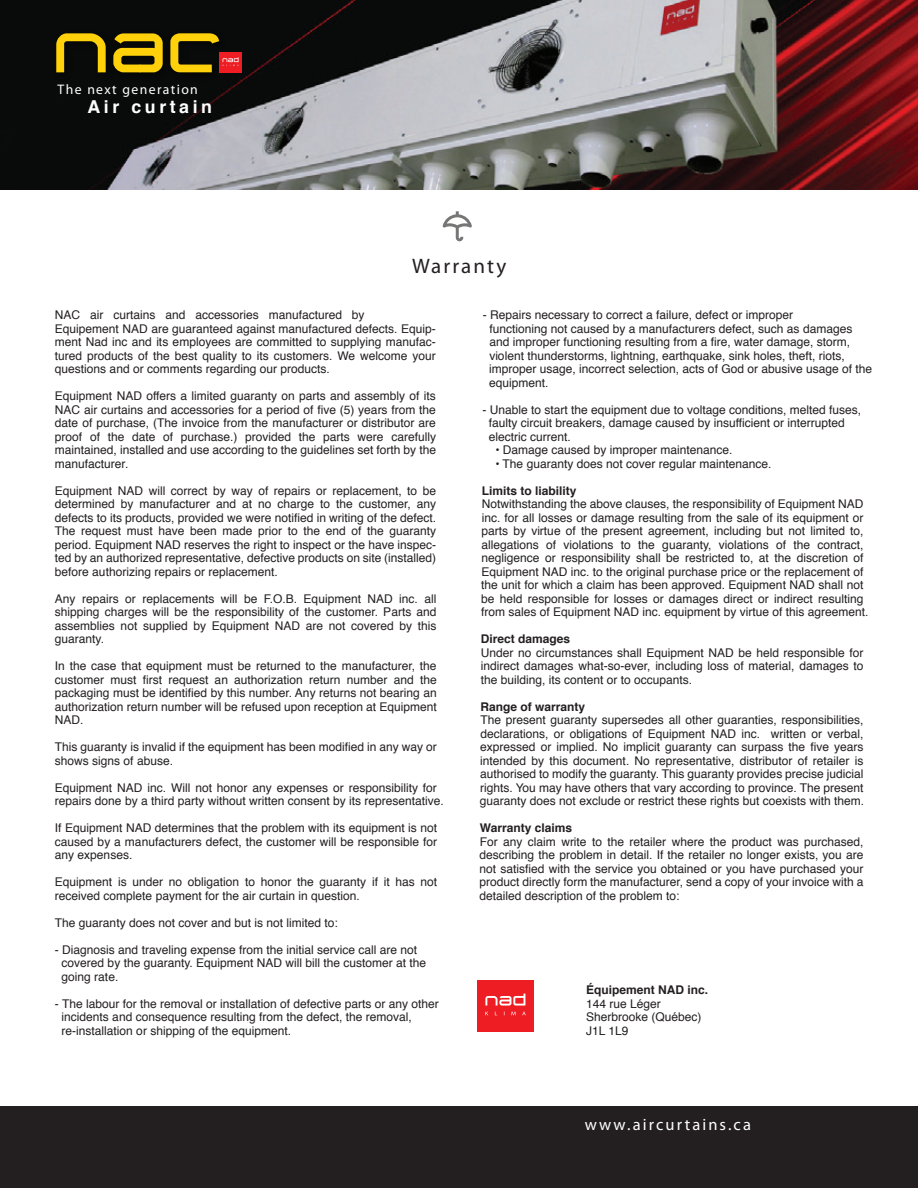
<style>
.page{position:relative;width:918px;height:1188px;background:#fff}
.page>*{position:absolute;margin:0;border:0;box-sizing:border-box;transform-origin:0 0}
.t1{font:21px "Myriad Pro";letter-spacing:.1em;color:#231f20}
.t2{font:700 17.85px "Helvetica";letter-spacing:.2em;color:#fff}
.t3{font:16.5px "Myriad Pro";letter-spacing:.13em;color:#fff}
.t4{font:13.8px "Myriad Pro";letter-spacing:.1em;color:#fff}
.t5{font:12px/13.5px "Helvetica";color:#231f20}
.t6{font:700 12px "Helvetica";color:#231f20}
</style>
<div class="page">
<img style="left:0;top:0;width:918px;height:190px">
<svg style="left:443px;top:211px;width:29px;height:30px"></svg>
<img style="left:173px;top:28px;width:56px;height:55px">
<img style="left:51px;top:28px;width:57px;height:55px">
<svg style="left:56px;top:33px;width:50px;height:39px;background:#6e5c09"></svg>
<div style="left:108px;top:28px;width:65px;height:55px;background:#080a0a"></div>
<svg style="left:113px;top:33px;width:50px;height:39px;background:#a48809"></svg>
<div style="left:219px;top:52px;width:23px;height:20px;background:#ee1d23"></div>
<svg style="left:170px;top:33px;width:69px;height:39px;background:#764d10"></svg>
<div style="left:0;top:1106px;width:918px;height:82px;background:#231f20"></div>
<div style="left:477px;top:980px;width:57px;height:51px;background:#ee1d23"></div>
<svg style="left:485px;top:994px;width:40px;height:12px"></svg>
<svg style="left:511px;top:1012px;width:5px;height:3px"></svg>
<p class="t4" style="left:58px;top:81px;width:142px">The next generation</p>
<h2 class="t2" style="left:88px;top:93px;width:126px">Air curtain</h2>
<h1 class="t1" style="left:412px;top:253px;width:96px">Warranty</h1>
<p class="t5" style="left:55px;top:309px;width:382px">NAC air curtains and accessories manufactured by<br>Equipement NAD are guaranteed against manufactured defects. Equip&shy;ment Nad inc and its employees are committed to supplying manufac&shy;tured products of the best quality to its customers. We welcome your questions and or comments regarding our products.</p>
<p class="t5" style="left:55px;top:390px;width:383px;text-align:justify">Equipment NAD offers a limited guaranty on parts and assembly of its NAC air curtains and accessories for a period of five (5) years from the date of purchase, (The invoice from the manufacturer or distributor are proof of the date of purchase.) provided the parts were carefully maintained, installed and use according to the guidelines set forth by the manufacturer.</p>
<p class="t5" style="left:55px;top:484px;width:383px;text-align:justify">Equipment NAD will correct by way of repairs or replacement, to be determined by manufacturer and at no charge to the customer, any defects to its products, provided we were notified in writing of the defect.<br>The request must have been made prior to the end of the guaranty period. Equipment NAD reserves the right to inspect or the have inspec&shy;ted by an authorized representative, defective products on site (installed) before authorizing repairs or replacement.</p>
<p class="t5" style="left:55px;top:592px;width:383px;text-align:justify">Any repairs or replacements will be F.O.B. Equipment NAD inc. all shipping charges will be the responsibility of the customer. Parts and assemblies not supplied by Equipment NAD are not covered by this guaranty.</p>
<p class="t5" style="left:55px;top:660px;width:383px;text-align:justify">In the case that equipment must be returned to the manufacturer, the customer must first request an authorization return number and the packaging must be identified by this number. Any returns not bearing an authorization return number will be refused upon reception at Equipment NAD.</p>
<p class="t5" style="left:55px;top:741px;width:383px">This guaranty is invalid if the equipment has been modified in any way or shows signs of abuse.</p>
<p class="t5" style="left:55px;top:781px;width:390px">Equipment NAD inc. Will not honor any expenses or responsibility for repairs done by a third party without written consent by its representative.</p>
<p class="t5" style="left:55px;top:822px;width:384px;text-align:justify">If Equipment NAD determines that the problem with its equipment is not caused by a manufacturers defect, the customer will be responsible for any expenses.</p>
<p class="t5" style="left:55px;top:876px;width:384px">Equipment is under no obligation to honor the guaranty if it has not received complete payment for the air curtain in question.</p>
<p class="t5" style="left:55px;top:916px;width:284px">The guaranty does not cover and but is not limited to:</p>
<p class="t5" style="left:62px;top:943px;width:366px;text-indent:-7px">- Diagnosis and traveling expense from the initial service call are not covered by the guaranty. Equipment NAD will bill the customer at the going rate.</p>
<p class="t5" style="left:62px;top:997px;width:379px;text-indent:-7px">- The labour for the removal or installation of defective parts or any other incidents and consequence resulting from the defect, the removal, re-installation or shipping of the equipment.</p>
<p class="t5" style="left:489px;top:309px;width:384px;text-indent:-6px">- Repairs necessary to correct a failure, defect or improper<br>functioning not caused by a manufacturers defect, such as damages and improper functioning resulting from a fire, water damage, storm, violent thunderstorms, lightning, earthquake, sink holes, theft, riots, improper usage, incorrect selection, acts of God or abusive usage of the equipment.</p>
<p class="t5" style="left:489px;top:403px;width:374px;text-indent:-7px">- Unable to start the equipment due to voltage conditions, melted fuses, faulty circuit breakers, damage caused by insufficient or interrupted electric current.</p>
<p class="t5" style="left:495px;top:444px;width:238px">• Damage caused by improper maintenance.</p>
<p class="t5" style="left:495px;top:457px;width:278px">• The guaranty does not cover regular maintenance.</p>
<p class="t6" style="left:482px;top:481px;width:96px">Limits to liability</p>
<p class="t5" style="left:481px;top:498px;width:389px">Notwithstanding the above clauses, the responsibility of Equipment NAD inc. for all losses or damage resulting from the sale of its equipment or parts by virtue of the present agreement, including but not limited to, allegations of violations to the guaranty, violations of the contract, negligence or responsibility shall be restricted to, at the discretion of Equipment NAD inc. to the original purchase price or the replacement of the unit for which a claim has been approved. Equipment NAD shall not be held responsible for losses or damages direct or indirect resulting from sales of Equipment NAD inc. equipment by virtue of this agreement.</p>
<p class="t6" style="left:481px;top:629px;width:91px">Direct damages</p>
<p class="t5" style="left:481px;top:646px;width:384px;text-align:justify">Under no circumstances shall Equipment NAD be held responsible for indirect damages what-so-ever, including loss of material, damages to the building, its content or to occupants.</p>
<p class="t6" style="left:481px;top:697px;width:106px">Range of warranty</p>
<p class="t5" style="left:480px;top:714px;width:386px;text-align:justify">The present guaranty supersedes all other guaranties, responsibilities, declarations, or obligations of Equipment NAD inc. written or verbal, expressed or implied. No implicit guaranty can surpass the five years intended by this document. No representative, distributor of retailer is authorised to modify the guaranty. This guaranty provides precise judicial rights. You may have others that vary according to province. The present guaranty does not exclude or restrict these rights but coexists with them.</p>
<p class="t6" style="left:480px;top:818px;width:94px">Warranty claims</p>
<p class="t5" style="left:479px;top:835px;width:386px;text-align:justify">For any claim write to the retailer where the product was purchased, describing the problem in detail. If the retailer no longer exists, you are not satisfied with the service you obtained or you have purchased your product directly form the manufacturer, send a copy of your invoice with a detailed description of the problem to:</p>
<p class="t6" style="left:586px;top:980px;width:124px">Équipement NAD inc.</p>
<p class="t5" style="left:586px;top:997px;width:117px">144 rue Léger<br>Sherbrooke (Québec)<br>J1L 1L9</p>
<h3 class="t3" style="left:585px;top:1114px;width:168px">www.aircurtains.ca</h3>
</div>
